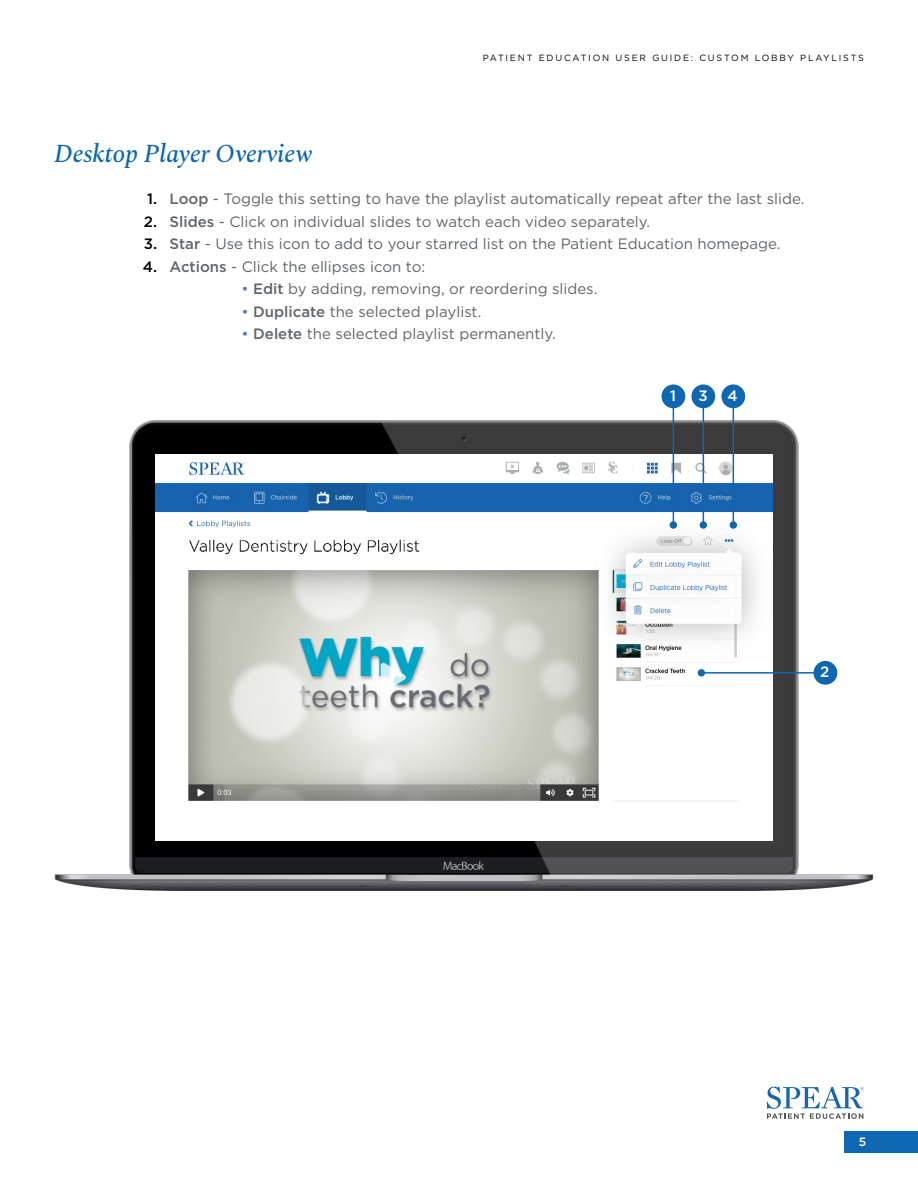
<style>
.page{position:relative;width:918px;height:1188px;background:#fff}
.page>*{position:absolute;margin:0;border:0;box-sizing:border-box;transform-origin:0 0}
.t1{font:italic 500 25.5px "Spectral";letter-spacing:-.01em;color:#0e67b0}
.t2{font:15px/22.5px "Gotham";color:#606569}
.t3{font:500 15px/22.5px "Gotham";color:#000;text-align:justify}
.t4{font:500 15px "Gotham";color:#fff}
.t5{font:500 12px "Gotham";color:#fff}
.t6{font:9px "Gotham";letter-spacing:.2em;color:#000}
.s1{font-weight:500}
.s2{color:#507bbc}
</style>
<div class="page">
<div style="left:845px;top:1131px;width:73px;height:21px;background:#0e67b0"></div>
<svg style="left:767px;top:1087px;width:97px;height:32px"></svg>
<img style="left:54px;top:387px;width:820px;height:504px">
<img style="left:156px;top:455px;width:616px;height:385px">
<hr style="left:673px;top:407px;width:1px;height:117px;background:#0e67b0">
<div style="left:662px;top:384px;width:23px;height:24px;background:#0e67b0;border-radius:50%"></div>
<div style="left:670px;top:521px;width:7px;height:8px;background:#0e67b0;border-radius:50%"></div>
<hr style="left:703px;top:407px;width:1px;height:117px;background:#0e67b0">
<div style="left:691px;top:384px;width:24px;height:24px;background:#0e67b0;border-radius:50%"></div>
<div style="left:700px;top:521px;width:7px;height:8px;background:#0e67b0;border-radius:50%"></div>
<div style="left:814px;top:661px;width:23px;height:24px;background:#0e67b0;border-radius:50%"></div>
<hr style="left:703px;top:672px;width:112px;height:2px;background:#0e67b0">
<div style="left:698px;top:669px;width:7px;height:8px;background:#0e67b0;border-radius:50%"></div>
<hr style="left:733px;top:407px;width:1px;height:117px;background:#0e67b0">
<div style="left:721px;top:384px;width:24px;height:24px;background:#0e67b0;border-radius:50%"></div>
<div style="left:730px;top:521px;width:7px;height:8px;background:#0e67b0;border-radius:50%"></div>
<img style="left:187px;top:534px;width:294px;height:25px">
<p class="t6" style="left:483px;top:52px;width:383px">PATIENT EDUCATION USER GUIDE: CUSTOM LOBBY PLAYLISTS</p>
<h1 class="t1" style="left:54px;top:135px;width:260px">Desktop Player Overview</h1>
<p class="t2" style="left:170px;top:187px;width:636px"><span class="s1">Loop</span> - Toggle this setting to have the playlist automatically repeat after the last slide.<br><span class="s1">Slides</span> - Click on individual slides to watch each video separately.<br><span class="s1">Star</span> - Use this icon to add to your starred list on the Patient Education homepage.<br><span class="s1">Actions</span> - Click the ellipses icon to:</p>
<p class="t2" style="left:242px;top:277px;width:357px"><span class="s2">•</span> <span class="s1">Edit</span> by adding, removing, or reordering slides.</p>
<p class="t2" style="left:242px;top:300px;width:241px"><span class="s2">•</span> <span class="s1">Duplicate</span> the selected playlist.</p>
<p class="t2" style="left:242px;top:322px;width:316px"><span class="s2">•</span> <span class="s1">Delete</span> the selected playlist permanently.</p>
<p class="t3" style="left:143px;top:187px;width:16px">1.<br>2.<br>3.<br>4.</p>
<p class="t4" style="left:670px;top:386px;width:7px">1</p>
<p class="t4" style="left:699px;top:386px;width:11px">3</p>
<p class="t4" style="left:728px;top:386px;width:12px">4</p>
<p class="t4" style="left:820px;top:662px;width:11px">2</p>
<p class="t5" style="left:859px;top:1134px;width:9px">5</p>
</div>
